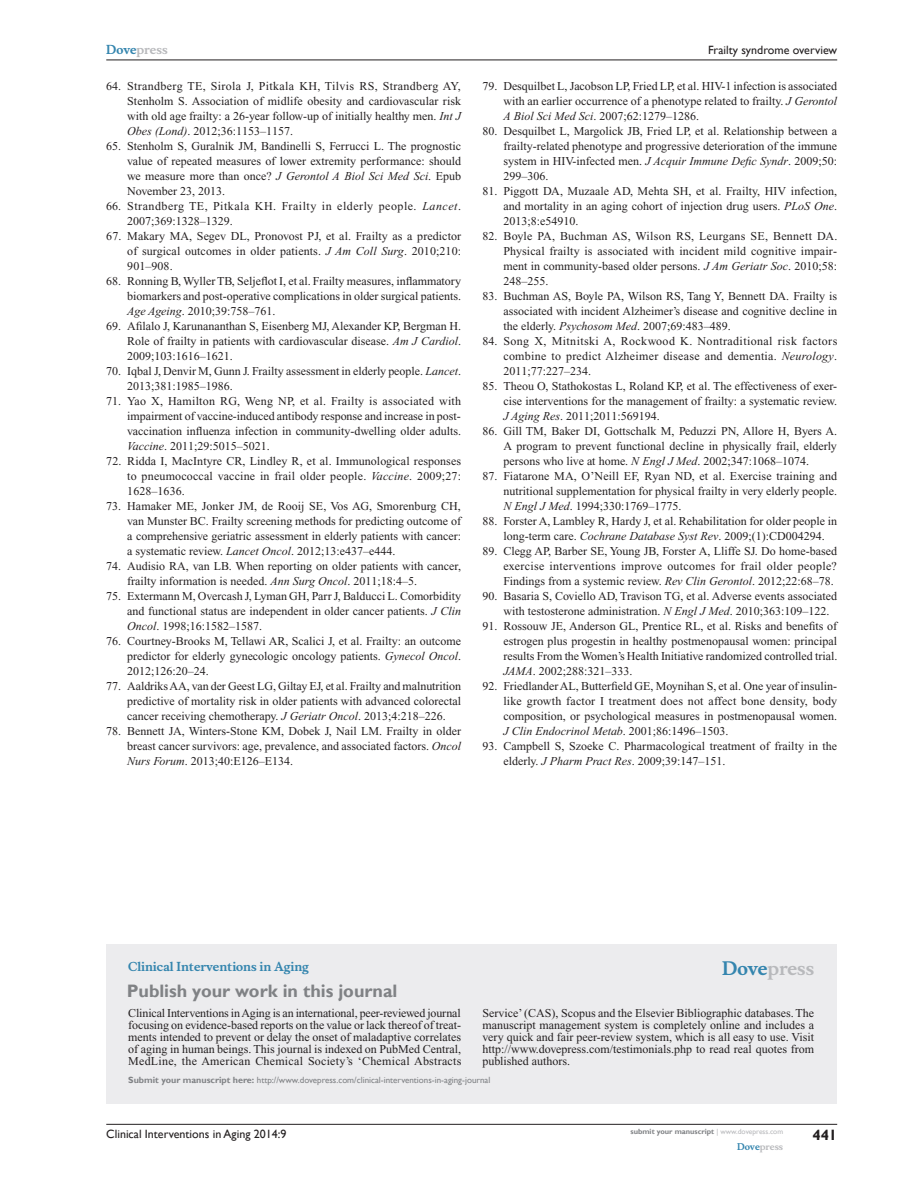
<style>
.page{position:relative;width:918px;height:1188px;background:#fff}
.page>*{position:absolute;margin:0;border:0;box-sizing:border-box;transform-origin:0 0}
.PromBx-H1{font:700 18px "Gill Sans";color:#808285}
.PromBx-Brand{font:700 18px "Musee";color:#b8b9bc}
.t1{font:700 15px "Gill Sans";color:#231f20}
.RefNL2{font:12px/15px "Times New Roman";color:#231f20;text-align:justify}
.PromBx-Tx{font:12px/12px "Times New Roman";letter-spacing:.01em;color:#231f20;text-align:justify}
.RefNL2-2{font:12px/15px "Times New Roman";letter-spacing:.04em;color:#231f20}
.t2{font:12px "Gill Sans";color:#231f20}
.PromBx-JrnlName{font:700 12px "Musee";color:#3485ae}
.t3{font:700 12px "Musee";color:#b8b9bc}
.PromBx-SubmitMssWebA{font:9px "Gill Sans";color:#808285}
.t4{font:700 9px "Musee";color:#b8b9bc}
.t5{font:700 7.5px "Gill Sans";color:#808285}
.s1{color:#3485ae}
.s2{font-style:italic}
.s3{font-weight:700}
.s4{font-weight:400;color:#b8b9bc}
</style>
<div class="page">
<div style="left:106px;top:944px;width:731px;height:159px;background:#ececee"></div>
<hr style="left:106px;top:1124px;width:731px;height:1px;background:#231f20">
<hr style="left:106px;top:60px;width:731px;height:1px;background:#231f20">
<p class="t3" style="left:106px;top:43px;width:63px"><span class="s1">Dove</span>press</p>
<p class="RefNL2" style="left:127px;top:79px;width:335px;text-indent:-21px">64. Strandberg TE, Sirola J, Pitkala KH, Tilvis RS, Strandberg AY, Stenholm S. Association of midlife obesity and cardiovascular risk with old age frailty: a 26-year follow-up of initially healthy men. <span class="s2">Int J Obes (Lond)</span>. 2012;36:1153–1157.</p>
<p class="RefNL2" style="left:127px;top:139px;width:335px;text-indent:-21px">65. Stenholm S, Guralnik JM, Bandinelli S, Ferrucci L. The prognostic value of repeated measures of lower extremity performance: should we measure more than once? <span class="s2">J Gerontol A Biol Sci Med Sci</span>. Epub November 23, 2013.</p>
<p class="RefNL2-2" style="left:127px;top:199px;width:335px;text-indent:-21px">66. Strandberg TE, Pitkala KH. Frailty in elderly people. <span class="s2">Lancet</span>.<br>2007;369:1328–1329.</p>
<p class="RefNL2" style="left:127px;top:229px;width:335px;text-indent:-21px">67. Makary MA, Segev DL, Pronovost PJ, et al. Frailty as a predictor of surgical outcomes in older patients. <span class="s2">J Am Coll Surg</span>. 2010;210:<br>901–908.</p>
<p class="RefNL2" style="left:127px;top:274px;width:335px;text-indent:-21px">68. Ronning B, Wyller TB, Seljeflot I, et al. Frailty measures, inflammatory biomarkers and post-operative complications in older surgical patients.<br><span class="s2">Age Ageing</span>. 2010;39:758–761.</p>
<p class="RefNL2" style="left:127px;top:319px;width:335px;text-indent:-21px">69. Afilalo J, Karunananthan S, Eisenberg MJ, Alexander KP, Bergman H.<br>Role of frailty in patients with cardiovascular disease. <span class="s2">Am J Cardiol</span>.<br>2009;103:1616–1621.</p>
<p class="RefNL2" style="left:127px;top:364px;width:335px;text-indent:-21px">70. Iqbal J, Denvir M, Gunn J. Frailty assessment in elderly people. <span class="s2">Lancet</span>.<br>2013;381:1985–1986.</p>
<p class="RefNL2" style="left:127px;top:394px;width:335px;text-indent:-21px">71. Yao X, Hamilton RG, Weng NP, et al. Frailty is associated with impairment of vaccine-induced antibody response and increase in post&shy;vaccination influenza infection in community-dwelling older adults.<br><span class="s2">Vaccine</span>. 2011;29:5015–5021.</p>
<p class="RefNL2" style="left:127px;top:454px;width:335px;text-indent:-21px">72. Ridda I, MacIntyre CR, Lindley R, et al. Immunological responses to pneumococcal vaccine in frail older people. <span class="s2">Vaccine</span>. 2009;27:<br>1628–1636.</p>
<p class="RefNL2" style="left:127px;top:499px;width:335px;text-indent:-21px">73. Hamaker ME, Jonker JM, de Rooij SE, Vos AG, Smorenburg CH, van Munster BC. Frailty screening methods for predicting outcome of a comprehensive geriatric assessment in elderly patients with cancer: a systematic review. <span class="s2">Lancet Oncol</span>. 2012;13:e437–e444.</p>
<p class="RefNL2" style="left:127px;top:559px;width:335px;text-indent:-21px">74. Audisio RA, van LB. When reporting on older patients with cancer, frailty information is needed. <span class="s2">Ann Surg Oncol</span>. 2011;18:4–5.</p>
<p class="RefNL2" style="left:127px;top:589px;width:335px;text-indent:-21px">75. Extermann M, Overcash J, Lyman GH, Parr J, Balducci L. Comorbidity and functional status are independent in older cancer patients. <span class="s2">J Clin Oncol</span>. 1998;16:1582–1587.</p>
<p class="RefNL2" style="left:127px;top:634px;width:335px;text-indent:-21px">76. Courtney-Brooks M, Tellawi AR, Scalici J, et al. Frailty: an outcome predictor for elderly gynecologic oncology patients. <span class="s2">Gynecol Oncol</span>.<br>2012;126:20–24.</p>
<p class="RefNL2" style="left:127px;top:679px;width:335px;text-indent:-21px">77. Aaldriks AA, van der Geest LG, Giltay EJ, et al. Frailty and malnutrition predictive of mortality risk in older patients with advanced colorectal cancer receiving chemotherapy. <span class="s2">J Geriatr Oncol</span>. 2013;4:218–226.</p>
<p class="RefNL2" style="left:127px;top:724px;width:335px;text-indent:-21px">78. Bennett JA, Winters-Stone KM, Dobek J, Nail LM. Frailty in older breast cancer survivors: age, prevalence, and associated factors. <span class="s2">Oncol Nurs Forum</span>. 2013;40:E126–E134.</p>
<p class="t2" style="left:708px;top:43px;width:131px">Frailty syndrome overview</p>
<p class="RefNL2" style="left:503px;top:79px;width:335px;text-indent:-21px">79. Desquilbet L, Jacobson LP, Fried LP, et al. HIV-1 infection is associated with an earlier occurrence of a phenotype related to frailty. <span class="s2">J Gerontol A Biol Sci Med Sci</span>. 2007;62:1279–1286.</p>
<p class="RefNL2" style="left:503px;top:124px;width:335px;text-indent:-21px">80. Desquilbet L, Margolick JB, Fried LP, et al. Relationship between a frailty-related phenotype and progressive deterioration of the immune system in HIV-infected men. <span class="s2">J Acquir Immune Defic Syndr</span>. 2009;50:<br>299–306.</p>
<p class="RefNL2" style="left:503px;top:184px;width:335px;text-indent:-21px">81. Piggott DA, Muzaale AD, Mehta SH, et al. Frailty, HIV infection, and mortality in an aging cohort of injection drug users. <span class="s2">PLoS One</span>.<br>2013;8:e54910.</p>
<p class="RefNL2" style="left:503px;top:229px;width:336px;text-indent:-21px">82. Boyle PA, Buchman AS, Wilson RS, Leurgans SE, Bennett DA.<br>Physical frailty is associated with incident mild cognitive impair&shy;ment in community-based older persons. <span class="s2">J Am Geriatr Soc</span>. 2010;58:<br>248–255.</p>
<p class="RefNL2" style="left:503px;top:289px;width:335px;text-indent:-21px">83. Buchman AS, Boyle PA, Wilson RS, Tang Y, Bennett DA. Frailty is associated with incident Alzheimer’s disease and cognitive decline in the elderly. <span class="s2">Psychosom Med</span>. 2007;69:483–489.</p>
<p class="RefNL2" style="left:503px;top:334px;width:335px;text-indent:-21px">84. Song X, Mitnitski A, Rockwood K. Nontraditional risk factors combine to predict Alzheimer disease and dementia. <span class="s2">Neurology</span>.<br>2011;77:227–234.</p>
<p class="RefNL2" style="left:503px;top:379px;width:335px;text-indent:-21px">85. Theou O, Stathokostas L, Roland KP, et al. The effectiveness of exer&shy;cise interventions for the management of frailty: a systematic review.<br><span class="s2">J Aging Res</span>. 2011;2011:569194.</p>
<p class="RefNL2" style="left:503px;top:424px;width:335px;text-indent:-21px">86. Gill TM, Baker DI, Gottschalk M, Peduzzi PN, Allore H, Byers A.<br>A program to prevent functional decline in physically frail, elderly persons who live at home. <span class="s2">N Engl J Med</span>. 2002;347:1068–1074.</p>
<p class="RefNL2" style="left:503px;top:469px;width:335px;text-indent:-21px">87. Fiatarone MA, O’Neill EF, Ryan ND, et al. Exercise training and nutritional supplementation for physical frailty in very elderly people.<br><span class="s2">N Engl J Med</span>. 1994;330:1769–1775.</p>
<p class="RefNL2" style="left:503px;top:514px;width:335px;text-indent:-21px">88. Forster A, Lambley R, Hardy J, et al. Rehabilitation for older people in long-term care. <span class="s2">Cochrane Database Syst Rev</span>. 2009;(1):CD004294.</p>
<p class="RefNL2" style="left:503px;top:544px;width:335px;text-indent:-21px">89. Clegg AP, Barber SE, Young JB, Forster A, Lliffe SJ. Do home-based exercise interventions improve outcomes for frail older people?<br>Findings from a systemic review. <span class="s2">Rev Clin Gerontol</span>. 2012;22:68–78.</p>
<p class="RefNL2" style="left:503px;top:589px;width:335px;text-indent:-21px">90. Basaria S, Coviello AD, Travison TG, et al. Adverse events associated with testosterone administration. <span class="s2">N Engl J Med</span>. 2010;363:109–122.</p>
<p class="RefNL2" style="left:503px;top:619px;width:335px;text-indent:-21px">91. Rossouw JE, Anderson GL, Prentice RL, et al. Risks and benefits of estrogen plus progestin in healthy postmenopausal women: principal results From the Women’s Health Initiative randomized controlled trial.<br><span class="s2">JAMA</span>. 2002;288:321–333.</p>
<p class="RefNL2" style="left:503px;top:679px;width:335px;text-indent:-21px">92. Friedlander AL, Butterfield GE, Moynihan S, et al. One year of insulin&shy;like growth factor I treatment does not affect bone density, body composition, or psychological measures in postmenopausal women.<br><span class="s2">J Clin Endocrinol Metab</span>. 2001;86:1496–1503.</p>
<p class="RefNL2" style="left:503px;top:739px;width:335px;text-indent:-21px">93. Campbell S, Szoeke C. Pharmacological treatment of frailty in the elderly. <span class="s2">J Pharm Pract Res</span>. 2009;39:147–151.</p>
<p class="PromBx-JrnlName" style="left:128px;top:959px;width:182px">Clinical Interventions in Aging</p>
<p class="PromBx-H1" style="left:127px;top:980px;width:272px">Publish your work in this journal</p>
<p class="PromBx-Brand" style="left:722px;top:958px;width:94px"><span class="s1">Dove</span>press</p>
<p class="PromBx-Tx" style="left:128px;top:1007px;width:335px">Clinical Interventions in Aging is an international, peer-reviewed journal focusing on evidence-based reports on the value or lack thereof of treat&shy;ments intended to prevent or delay the onset of maladaptive correlates of aging in human beings. This journal is indexed on PubMed Central, MedLine, the American Chemical Society’s ‘Chemical Abstracts</p>
<p class="PromBx-Tx" style="left:482px;top:1007px;width:333px">Service’ (CAS), Scopus and the Elsevier Bibliographic databases. The manuscript management system is completely online and includes a very quick and fair peer-review system, which is all easy to use. Visit http://www.dovepress.com/testimonials.php to read real quotes from published authors.</p>
<p class="PromBx-SubmitMssWebA" style="left:128px;top:1075px;width:364px"><span class="s3">Submit your manuscript here:</span> http://www.dovepress.com/clinical-interventions-in-aging-journal</p>
<p class="t2" style="left:106px;top:1127px;width:182px">Clinical Interventions in Aging 2014:9</p>
<p class="t5" style="left:631px;top:1127px;width:154px">submit your manuscript <span class="s4">| www.dovepress.com</span></p>
<p class="t4" style="left:737px;top:1141px;width:48px"><span class="s1">Dove</span>press</p>
<p class="t1" style="left:812px;top:1126px;width:26px">441</p>
</div>
